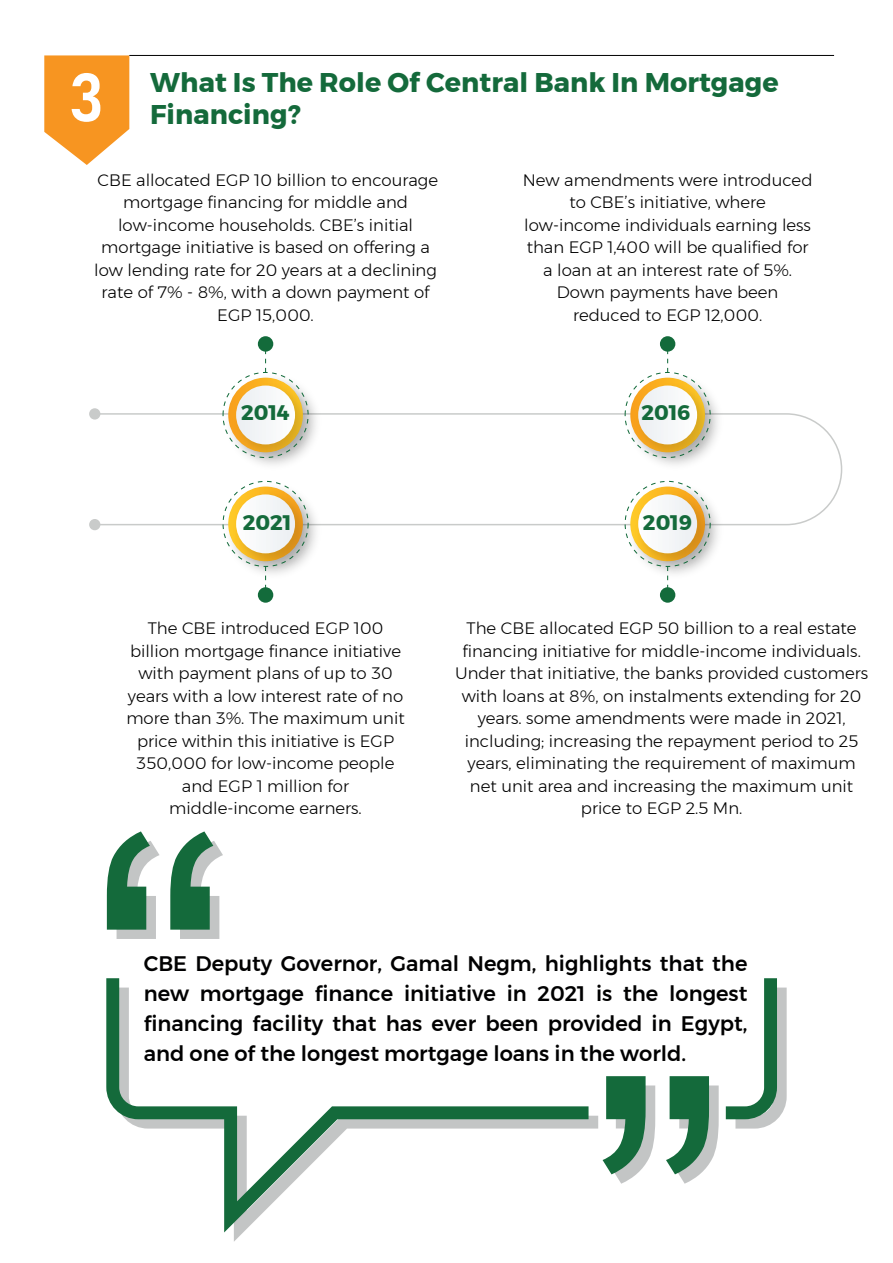
<style>
.page{position:relative;width:893px;height:1263px;background:#fff}
.page>*{position:absolute;margin:0;border:0;box-sizing:border-box;transform-origin:0 0}
.t1{font:67.5px "Bahnschrift";color:#fff}
.t2{font:700 27px "Montserrat";letter-spacing:.005em;color:#146a3b}
.t3{font:500 21px/30px "Montserrat";color:#000001;text-align:justify}
.t4{font:700 21px "Montserrat";color:#146a3b}
.t5{font:300 16.5px/22.5px "Montserrat";color:#000001;text-align:center}
</style>
<div class="page">
<svg style="left:97px;top:412px;width:746px;height:114px"></svg>
<div style="left:89px;top:408px;width:11px;height:12px;background:#c9cbca;border-radius:50%"></div>
<div style="left:89px;top:519px;width:11px;height:11px;background:#c9cbca;border-radius:50%"></div>
<svg style="left:44px;top:55px;width:85px;height:110px"></svg>
<hr style="left:129px;top:55px;width:705px;height:1px;background:#000001">
<img style="left:219px;top:369px;width:108px;height:211px">
<img style="left:227px;top:377px;width:91px;height:92px">
<div style="left:236px;top:385px;width:59px;height:59px;background:#f4f6f7;border-radius:29px"></div>
<svg style="left:265px;top:352px;width:1px;height:20px"></svg>
<div style="left:258px;top:336px;width:15px;height:16px;background:#136b3b;border-radius:50%"></div>
<img style="left:621px;top:369px;width:108px;height:217px">
<img style="left:629px;top:377px;width:91px;height:92px">
<div style="left:638px;top:385px;width:59px;height:59px;background:#f4f6f7;border-radius:29px"></div>
<svg style="left:667px;top:352px;width:1px;height:20px"></svg>
<div style="left:660px;top:336px;width:15px;height:16px;background:#136b3b;border-radius:50%"></div>
<img style="left:227px;top:486px;width:93px;height:91px">
<div style="left:236px;top:494px;width:59px;height:59px;background:#f5f6f7;border-radius:29px"></div>
<svg style="left:265px;top:566px;width:1px;height:21px"></svg>
<div style="left:258px;top:587px;width:15px;height:16px;background:#136b3b;border-radius:50%"></div>
<img style="left:629px;top:485px;width:93px;height:92px">
<div style="left:638px;top:494px;width:59px;height:59px;background:#f5f7f9;border-radius:29px"></div>
<svg style="left:667px;top:566px;width:1px;height:21px"></svg>
<div style="left:660px;top:587px;width:15px;height:16px;background:#136b3b;border-radius:50%"></div>
<svg style="left:106px;top:978px;width:482px;height:254px"></svg>
<svg style="left:726px;top:978px;width:61px;height:150px"></svg>
<svg style="left:107px;top:831px;width:116px;height:108px"></svg>
<svg style="left:603px;top:1076px;width:116px;height:108px"></svg>
<h1 class="t1" style="left:69px;top:46px;width:37px">3</h1>
<h2 class="t2" style="left:150px;top:61px;width:630px">What Is The Role Of Central Bank In Mortgage</h2>
<h2 class="t2" style="left:150px;top:93px;width:152px">Financing?</h2>
<p class="t5" style="left:94px;top:168px;width:345px">CBE allocated EGP 10 billion to encourage mortgage financing for middle and low-income households. CBE’s initial mortgage initiative is based on offering a low lending rate for 20 years at a declining rate of 7% - 8%, with a down payment of EGP 15,000.</p>
<p class="t5" style="left:523px;top:168px;width:291px">New amendments were introduced to CBE’s initiative, where low-income individuals earning less than EGP 1,400 will be qualified for a loan at an interest rate of 5%.<br>Down payments have been reduced to EGP 12,000.</p>
<p class="t4" style="left:241px;top:395px;width:50px">2014</p>
<p class="t4" style="left:641px;top:395px;width:51px">2016</p>
<p class="t4" style="left:243px;top:506px;width:50px">2021</p>
<p class="t4" style="left:643px;top:506px;width:51px">2019</p>
<p class="t5" style="left:126px;top:617px;width:280px">The CBE introduced EGP 100 billion mortgage finance initiative with payment plans of up to 30 years with a low interest rate of no more than 3%. The maximum unit price within this initiative is EGP<br>350,000 for low-income people and EGP 1 million for middle-income earners.</p>
<p class="t5" style="left:455px;top:617px;width:415px">The CBE allocated EGP 50 billion to a real estate financing initiative for middle-income individuals.<br>Under that initiative, the banks provided customers with loans at 8%, on instalments extending for 20 years. some amendments were made in 2021, including; increasing the repayment period to 25 years, eliminating the requirement of maximum net unit area and increasing the maximum unit price to EGP 2.5 Mn.</p>
<p class="t3" style="left:144px;top:948px;width:605px">CBE Deputy Governor, Gamal Negm, highlights that the new mortgage finance initiative in 2021 is the longest financing facility that has ever been provided in Egypt, and one of the longest mortgage loans in the world.</p>
</div>
